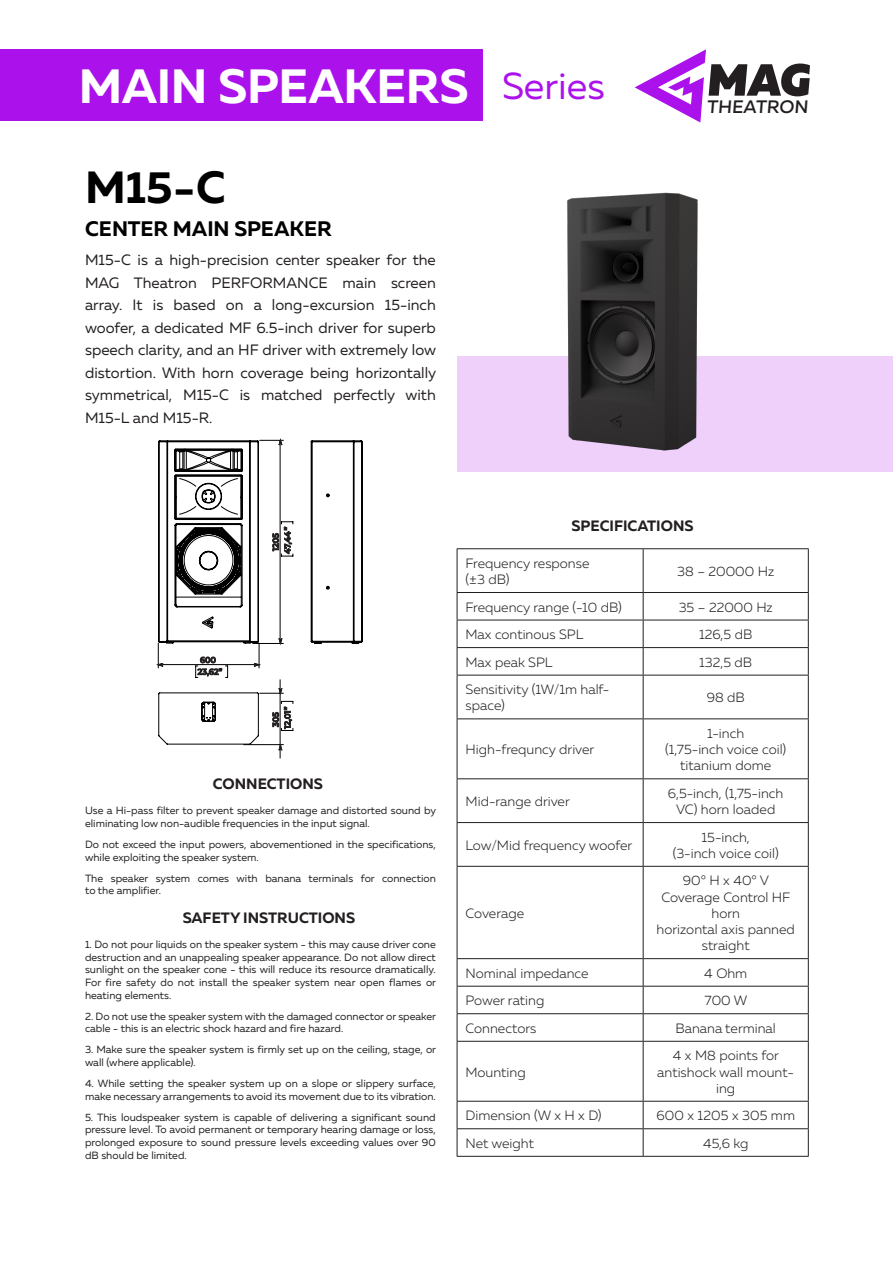
<style>
.page{position:relative;width:893px;height:1263px;background:#fff}
.page>*{position:absolute;margin:0;border:0;box-sizing:border-box;transform-origin:0 0}
.t1{font:700 48px "Muller";letter-spacing:-.01em;color:#fff}
.t2{font:700 45px "Muller";color:#000}
.t3{font:37.5px "Muller";color:#ab12eb}
.t4{font:700 21px "Muller";color:#000}
.t5{font:500 18px "Muller";color:#231f20}
.t6{font:15px/22.5px "Muller";color:#231f20;text-align:justify}
.t7{font:700 15px "Muller";color:#231f20}
.t8{font:300 13.5px/16.2px "Muller";color:#231f20;text-align:center}
.t9{font:10.5px/12.6px "Muller";color:#231f20}
.t10{font:600 8.4px/11.7px "Montserrat";color:#000;text-align:center}
.t11{font:600 8.4px/11.7px "Montserrat";color:#000;scale:.96 1}
</style>
<div class="page">
<svg style="left:635px;top:49px;width:175px;height:74px"></svg>
<div style="left:0;top:49px;width:483px;height:72px;background:#ab12eb"></div>
<div style="left:457px;top:356px;width:436px;height:116px;background:#eed0fb"></div>
<hr style="left:457px;top:548px;width:186px;height:1px;background:#231f20">
<hr style="left:457px;top:549px;width:1px;height:43px;background:#231f20">
<hr style="left:643px;top:548px;width:166px;height:1px;background:#231f20">
<hr style="left:643px;top:549px;width:1px;height:43px;background:#231f20">
<hr style="left:808px;top:549px;width:1px;height:43px;background:#231f20">
<hr style="left:457px;top:592px;width:186px;height:1px;background:#231f20">
<hr style="left:643px;top:592px;width:166px;height:1px;background:#231f20">
<hr style="left:457px;top:620px;width:186px;height:1px;background:#231f20">
<hr style="left:643px;top:620px;width:166px;height:1px;background:#231f20">
<hr style="left:457px;top:647px;width:186px;height:1px;background:#231f20">
<svg style="left:457px;top:593px;width:1px;height:82px"></svg>
<hr style="left:643px;top:647px;width:166px;height:1px;background:#231f20">
<svg style="left:643px;top:593px;width:1px;height:82px"></svg>
<svg style="left:808px;top:593px;width:1px;height:82px"></svg>
<hr style="left:457px;top:675px;width:186px;height:1px;background:#231f20">
<hr style="left:457px;top:675px;width:1px;height:43px;background:#231f20">
<hr style="left:643px;top:675px;width:166px;height:1px;background:#231f20">
<hr style="left:643px;top:675px;width:1px;height:43px;background:#231f20">
<hr style="left:808px;top:675px;width:1px;height:43px;background:#231f20">
<hr style="left:457px;top:718px;width:186px;height:1px;background:#231f20">
<hr style="left:457px;top:719px;width:1px;height:59px;background:#231f20">
<hr style="left:643px;top:718px;width:166px;height:1px;background:#231f20">
<hr style="left:643px;top:719px;width:1px;height:59px;background:#231f20">
<hr style="left:808px;top:719px;width:1px;height:59px;background:#231f20">
<hr style="left:457px;top:778px;width:186px;height:1px;background:#231f20">
<hr style="left:457px;top:779px;width:1px;height:43px;background:#231f20">
<hr style="left:643px;top:778px;width:166px;height:1px;background:#231f20">
<hr style="left:643px;top:779px;width:1px;height:43px;background:#231f20">
<hr style="left:808px;top:779px;width:1px;height:43px;background:#231f20">
<hr style="left:457px;top:822px;width:186px;height:1px;background:#231f20">
<hr style="left:457px;top:823px;width:1px;height:43px;background:#231f20">
<hr style="left:643px;top:822px;width:166px;height:1px;background:#231f20">
<hr style="left:643px;top:823px;width:1px;height:43px;background:#231f20">
<hr style="left:808px;top:823px;width:1px;height:43px;background:#231f20">
<hr style="left:457px;top:866px;width:186px;height:1px;background:#231f20">
<hr style="left:457px;top:867px;width:1px;height:91px;background:#231f20">
<hr style="left:643px;top:866px;width:166px;height:1px;background:#231f20">
<hr style="left:643px;top:867px;width:1px;height:91px;background:#231f20">
<hr style="left:808px;top:867px;width:1px;height:91px;background:#231f20">
<hr style="left:457px;top:958px;width:186px;height:1px;background:#231f20">
<hr style="left:643px;top:958px;width:166px;height:1px;background:#231f20">
<hr style="left:457px;top:986px;width:186px;height:1px;background:#231f20">
<hr style="left:643px;top:986px;width:166px;height:1px;background:#231f20">
<hr style="left:457px;top:1013px;width:186px;height:1px;background:#231f20">
<svg style="left:457px;top:959px;width:1px;height:82px"></svg>
<hr style="left:643px;top:1013px;width:166px;height:1px;background:#231f20">
<svg style="left:643px;top:959px;width:1px;height:82px"></svg>
<svg style="left:808px;top:959px;width:1px;height:82px"></svg>
<hr style="left:457px;top:1041px;width:186px;height:1px;background:#231f20">
<hr style="left:457px;top:1042px;width:1px;height:59px;background:#231f20">
<hr style="left:643px;top:1041px;width:166px;height:1px;background:#231f20">
<hr style="left:643px;top:1042px;width:1px;height:59px;background:#231f20">
<hr style="left:808px;top:1042px;width:1px;height:59px;background:#231f20">
<hr style="left:457px;top:1101px;width:186px;height:1px;background:#231f20">
<hr style="left:643px;top:1101px;width:166px;height:1px;background:#231f20">
<hr style="left:457px;top:1128px;width:186px;height:1px;background:#231f20">
<svg style="left:457px;top:1101px;width:1px;height:55px"></svg>
<hr style="left:643px;top:1128px;width:166px;height:1px;background:#231f20">
<svg style="left:643px;top:1101px;width:1px;height:55px"></svg>
<svg style="left:808px;top:1101px;width:1px;height:55px"></svg>
<hr style="left:457px;top:1156px;width:186px;height:1px;background:#231f20">
<hr style="left:643px;top:1156px;width:166px;height:1px;background:#231f20">
<img style="left:567px;top:192px;width:131px;height:259px">
<svg style="left:156px;top:438px;width:207px;height:321px"></svg>
<h1 class="t1" style="left:79px;top:56px;width:391px">MAIN SPEAKERS</h1>
<p class="t2" style="left:85px;top:159px;width:142px">M15-C</p>
<p class="t4" style="left:85px;top:216px;width:248px">CENTER MAIN SPEAKER</p>
<p class="t6" style="left:85px;top:248px;width:353px">M15-C is a high-precision center speaker for the MAG Theatron PERFORMANCE main screen array. It is based on a long-excursion 15-inch woofer, a dedicated MF 6.5-inch driver for superb speech clarity, and an HF driver with extremely low distortion. With horn coverage being horizontally symmetrical, M15-C is matched perfectly with M15-L and M15-R.</p>
<h3 class="t3" style="left:502px;top:63px;width:104px">Series</h3>
<h3 class="t5" style="left:707px;top:95px;width:105px">THEATRON</h3>
<p class="t10" style="left:269px;top:554px;width:29px;rotate:-90deg">1205<br>47,44”</p>
<p class="t7" style="left:571px;top:517px;width:124px">SPECIFICATIONS</p>
<p class="t11" style="left:198px;top:654px;width:27px">600<br>23,62”</p>
<p class="t10" style="left:269px;top:729px;width:24px;text-align:left;rotate:-90deg">305<br>12,01”</p>
<p class="t7" style="left:213px;top:774px;width:112px">CONNECTIONS</p>
<p class="t9" style="left:85px;top:804px;width:353px">Use a Hi-pass filter to prevent speaker damage and distorted sound by eliminating low non-audible frequencies in the input signal.</p>
<p class="t9" style="left:85px;top:838px;width:352px">Do not exceed the input powers, abovementioned in the specifications, while exploiting the speaker system.</p>
<p class="t9" style="left:85px;top:871px;width:352px">The speaker system comes with banana terminals for connection to the amplifier.</p>
<p class="t7" style="left:183px;top:908px;width:174px">SAFETY INSTRUCTIONS</p>
<p class="t9" style="left:85px;top:938px;width:353px;text-align:justify">1. Do not pour liquids on the speaker system - this may cause driver cone destruction and an unappealing speaker appearance. Do not allow direct sunlight on the speaker cone - this will reduce its resource dramatically.<br>For fire safety do not install the speaker system near open flames or heating elements.</p>
<p class="t9" style="left:85px;top:1009px;width:353px">2. Do not use the speaker system with the damaged connector or speaker cable - this is an electric shock hazard and fire hazard.</p>
<p class="t9" style="left:85px;top:1043px;width:353px">3. Make sure the speaker system is firmly set up on the ceiling, stage, or wall (where applicable).</p>
<p class="t9" style="left:85px;top:1077px;width:352px">4. While setting the speaker system up on a slope or slippery surface, make necessary arrangements to avoid its movement due to its vibration.</p>
<p class="t9" style="left:85px;top:1111px;width:352px;text-align:justify">5. This loudspeaker system is capable of delivering a significant sound pressure level. To avoid permanent or temporary hearing damage or loss, prolonged exposure to sound pressure levels exceeding values over 90 dB should be limited.</p>
<p class="t8" style="left:466px;top:555px;width:125px;text-align:left">Frequency response (±3 dB)</p>
<p class="t8" style="left:677px;top:563px;width:98px">38 – 20000 Hz</p>
<p class="t8" style="left:466px;top:599px;width:158px">Frequency range (-10 dB)</p>
<p class="t8" style="left:679px;top:599px;width:96px">35 – 22000 Hz</p>
<p class="t8" style="left:466px;top:626px;width:119px">Max continous SPL</p>
<p class="t8" style="left:699px;top:626px;width:55px">126,5 dB</p>
<p class="t8" style="left:466px;top:654px;width:89px">Max peak SPL</p>
<p class="t8" style="left:699px;top:654px;width:54px">132,5 dB</p>
<p class="t8" style="left:466px;top:681px;width:145px;text-align:left">Sensitivity (1W/1m half&shy;space)</p>
<p class="t8" style="left:707px;top:689px;width:40px">98 dB</p>
<p class="t8" style="left:466px;top:741px;width:130px">High-frequncy driver</p>
<p class="t8" style="left:665px;top:725px;width:123px">1-inch<br>(1,75-inch voice coil)</p>
<p class="t8" style="left:680px;top:757px;width:92px">titanium dome</p>
<p class="t8" style="left:466px;top:793px;width:106px">Mid-range driver</p>
<p class="t8" style="left:668px;top:785px;width:117px">6,5-inch, (1,75-inch<br>VC) horn loaded</p>
<p class="t8" style="left:466px;top:837px;width:168px">Low/Mid frequency woofer</p>
<p class="t8" style="left:673px;top:829px;width:108px">15-inch,<br>(3-inch voice coil)</p>
<p class="t8" style="left:466px;top:905px;width:60px">Coverage</p>
<p class="t8" style="left:683px;top:872px;width:88px">90° H x 40° V</p>
<p class="t8" style="left:661px;top:889px;width:131px">Coverage Control HF horn</p>
<p class="t8" style="left:657px;top:921px;width:140px">horizontal axis panned straight</p>
<p class="t8" style="left:466px;top:965px;width:125px">Nominal impedance</p>
<p class="t8" style="left:704px;top:965px;width:45px">4 Ohm</p>
<p class="t8" style="left:466px;top:992px;width:80px">Power rating</p>
<p class="t8" style="left:705px;top:992px;width:44px">700 W</p>
<p class="t8" style="left:466px;top:1020px;width:72px">Connectors</p>
<p class="t8" style="left:676px;top:1020px;width:102px">Banana terminal</p>
<p class="t8" style="left:466px;top:1063px;width:62px">Mounting</p>
<p class="t8" style="left:657px;top:1047px;width:138px">4 x M8 points for antishock wall mount&shy;ing</p>
<p class="t8" style="left:466px;top:1107px;width:138px">Dimension (W x H x D)</p>
<p class="t8" style="left:656px;top:1107px;width:140px">600 x 1205 х 305 mm</p>
<p class="t8" style="left:466px;top:1135px;width:70px">Net weight</p>
<p class="t8" style="left:703px;top:1135px;width:47px">45,6 kg</p>
</div>
